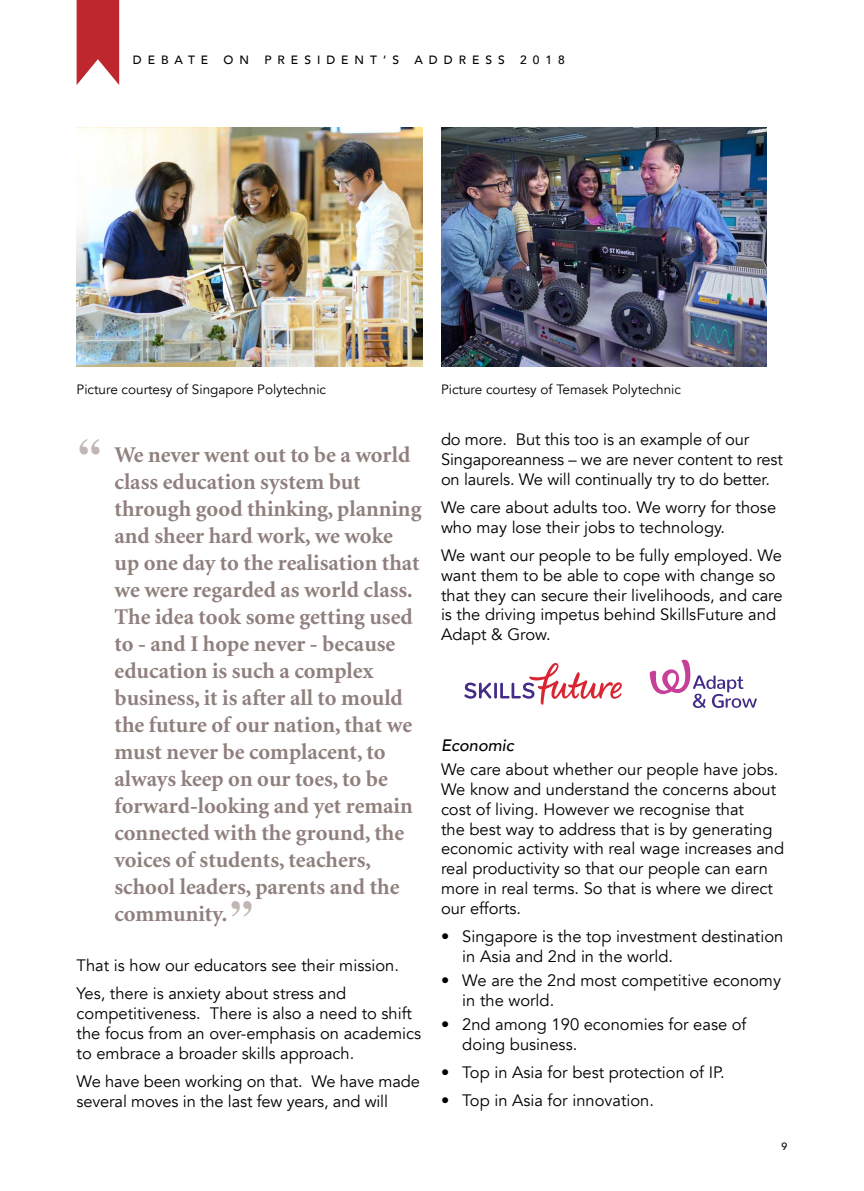
<style>
.page{position:relative;width:864px;height:1191px;background:#fff}
.page>*{position:absolute;margin:0;border:0;box-sizing:border-box;transform-origin:0 0}
.t1{font:700 45px "Times";color:#c1b6b3}
.t2{font:700 22.5px/27px "Minion";color:#8f807d}
.t3{font:16.5px/19.8px "Avenir";color:#000}
.t4{font:italic 500 16.5px "Avenir";color:#000}
.t5{font:13.5px "Avenir";color:#000}
.t6{font:500 12px "Avenir";letter-spacing:.5em;color:#000}
.t7{font:500 10.5px "Avenir";color:#000}
.s1{font-family:"Times";font-size:45px;color:#c1b6b3}
</style>
<div class="page">
<svg style="left:77px;top:0;width:42px;height:85px;background:#c8484e"></svg>
<img style="left:77px;top:128px;width:346px;height:238px">
<img style="left:441px;top:128px;width:325px;height:238px">
<svg style="left:464px;top:663px;width:158px;height:42px"></svg>
<svg style="left:649px;top:659px;width:107px;height:49px"></svg>
<p class="t6" style="left:133px;top:50px;width:77px">DEBATE</p>
<p class="t6" style="left:223px;top:50px;width:27px">O N</p>
<p class="t6" style="left:264px;top:50px;width:136px">PRESIDENT’S</p>
<p class="t6" style="left:414px;top:50px;width:92px">ADDRESS</p>
<p class="t6" style="left:520px;top:50px;width:46px">2018</p>
<p class="t5" style="left:77px;top:381px;width:251px">Picture courtesy of Singapore Polytechnic</p>
<p class="t5" style="left:441px;top:381px;width:241px">Picture courtesy of Temasek Polytechnic</p>
<p class="t2" style="left:114px;top:442px;width:308px;text-indent:-38px"><span class="s1">‘‘</span> We never went out to be a world class education system but through good thinking, planning and sheer hard work, we woke up one day to the realisation that we were regarded as world class.<br>The idea took some getting used to - and I hope never - because education is such a complex business, it is after all to mould the future of our nation, that we must never be complacent, to always keep on our toes, to be forward-looking and yet remain connected with the ground, the voices of students, teachers, school leaders, parents and the community.</p>
<p class="t3" style="left:77px;top:951px;width:324px;line-height:28.3px">That is how our educators see their mission.<br>Yes, there is anxiety about stress and</p>
<p class="t3" style="left:77px;top:1003px;width:346px">competitiveness. There is also a need to shift the focus from an over-emphasis on academics to embrace a broader skills approach.</p>
<p class="t3" style="left:77px;top:1071px;width:345px">We have been working on that. We have made several moves in the last few years, and will</p>
<h1 class="t1" style="left:228px;top:874px;width:28px">’’</h1>
<p class="t3" style="left:441px;top:429px;width:343px">do more. But this too is an example of our<br>Singaporeanness – we are never content to rest on laurels. We will continually try to do better.</p>
<p class="t3" style="left:441px;top:497px;width:336px">We care about adults too. We worry for those who may lose their jobs to technology.</p>
<p class="t3" style="left:441px;top:545px;width:343px">We want our people to be fully employed. We want them to be able to cope with change so that they can secure their livelihoods, and care is the driving impetus behind SkillsFuture and Adapt &amp; Grow.</p>
<p class="t4" style="left:441px;top:735px;width:74px">Economic</p>
<p class="t3" style="left:441px;top:760px;width:344px">We care about whether our people have jobs.<br>We know and understand the concerns about cost of living. However we recognise that<br>the best way to address that is by generating economic activity with real wage increases and real productivity so that our people can earn more in real terms. So that is where we direct our efforts.</p>
<p class="t3" style="left:462px;top:927px;width:322px;text-indent:-21px">• Singapore is the top investment destination in Asia and 2nd in the world.</p>
<p class="t3" style="left:462px;top:970px;width:320px;text-indent:-21px">• We are the 2nd most competitive economy in the world.</p>
<p class="t3" style="left:462px;top:1014px;width:285px;text-indent:-21px">• 2nd among 190 economies for ease of doing business.</p>
<p class="t3" style="left:441px;top:1062px;width:285px">• Top in Asia for best protection of IP.</p>
<p class="t3" style="left:441px;top:1091px;width:214px">• Top in Asia for innovation.</p>
<p class="t7" style="left:781px;top:1137px;width:7px">9</p>
</div>
